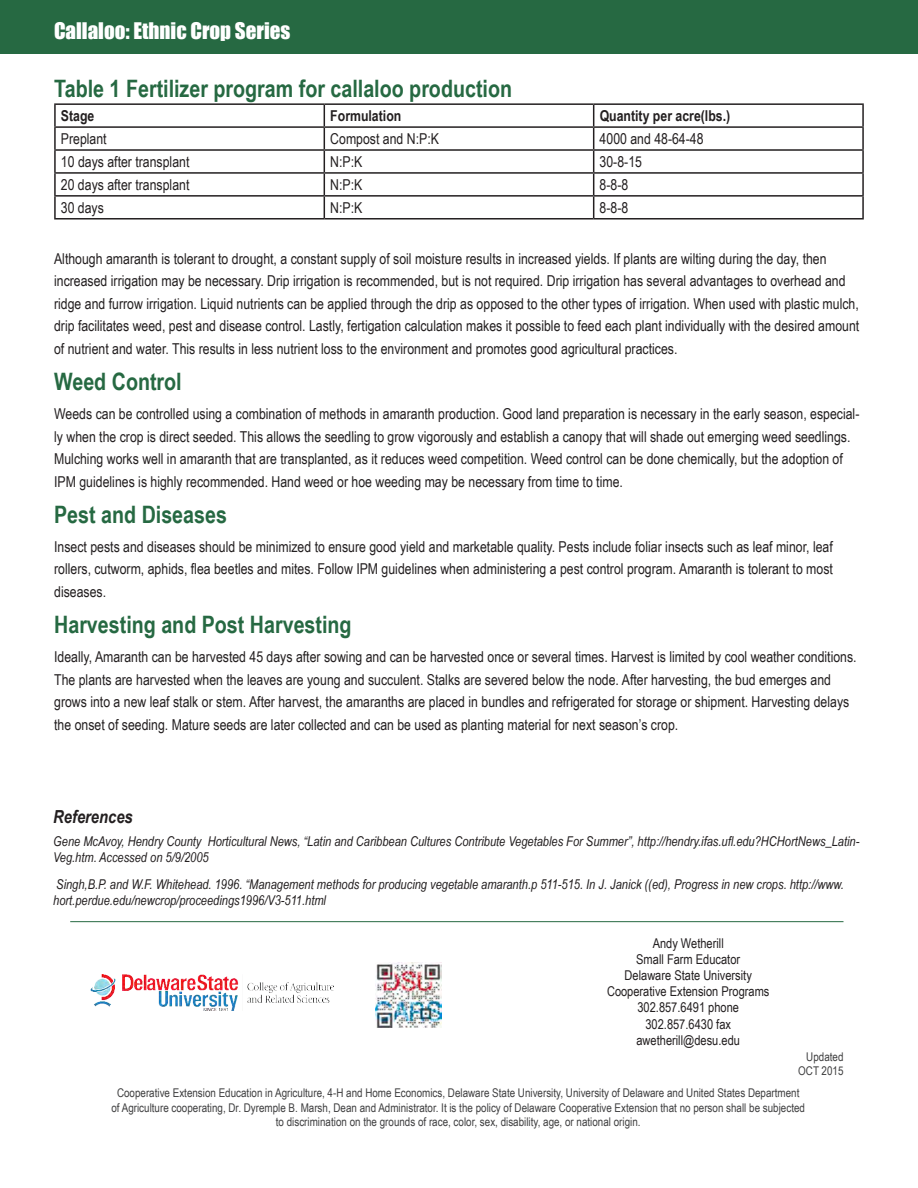
<style>
.page{position:relative;width:918px;height:1188px;background:#fff}
.page>*{position:absolute;margin:0;border:0;box-sizing:border-box;transform-origin:0 0}
.t1{font:700 24px "Arial Narrow";color:#266942}
.t2{font:21px "Impact";color:#fff}
.t3{font:italic 700 18px "Arial Narrow";color:#231f20}
.t4{font:15px/22.5px "Arial Narrow";color:#231f20}
.t5{font:700 15px "Arial Narrow";color:#231f20}
.t6{font:italic 13.5px/16.2px "Arial Narrow";color:#231f20}
.t7{font:13.5px "Arial Narrow";color:#231f20}
.t8{font:12px/14.4px "Arial Narrow";color:#3e3e3f;text-align:right}
</style>
<div class="page">
<img style="left:91px;top:974px;width:243px;height:36px">
<img style="left:376px;top:962px;width:65px;height:65px">
<hr style="left:70px;top:921px;width:774px;height:1px;background:#266942">
<div style="left:0;top:0;width:918px;height:54px;background:#266942"></div>
<hr style="left:54px;top:103px;width:270px;height:2px;background:#231f20">
<hr style="left:54px;top:105px;width:2px;height:21px;background:#231f20">
<hr style="left:324px;top:103px;width:270px;height:2px;background:#231f20">
<hr style="left:594px;top:103px;width:270px;height:2px;background:#231f20">
<hr style="left:862px;top:105px;width:2px;height:21px;background:#231f20">
<hr style="left:54px;top:126px;width:270px;height:2px;background:#231f20">
<hr style="left:54px;top:128px;width:2px;height:21px;background:#231f20">
<hr style="left:324px;top:126px;width:270px;height:2px;background:#231f20">
<hr style="left:594px;top:126px;width:270px;height:2px;background:#231f20">
<hr style="left:862px;top:128px;width:2px;height:21px;background:#231f20">
<hr style="left:54px;top:149px;width:270px;height:2px;background:#231f20">
<hr style="left:54px;top:151px;width:2px;height:21px;background:#231f20">
<hr style="left:324px;top:149px;width:270px;height:2px;background:#231f20">
<hr style="left:594px;top:149px;width:270px;height:2px;background:#231f20">
<hr style="left:862px;top:151px;width:2px;height:21px;background:#231f20">
<hr style="left:54px;top:172px;width:270px;height:2px;background:#231f20">
<hr style="left:54px;top:174px;width:2px;height:21px;background:#231f20">
<hr style="left:324px;top:172px;width:270px;height:2px;background:#231f20">
<hr style="left:594px;top:172px;width:270px;height:2px;background:#231f20">
<hr style="left:862px;top:174px;width:2px;height:21px;background:#231f20">
<hr style="left:54px;top:195px;width:270px;height:2px;background:#231f20">
<hr style="left:54px;top:197px;width:2px;height:21px;background:#231f20">
<hr style="left:324px;top:195px;width:270px;height:2px;background:#231f20">
<svg style="left:324px;top:105px;width:1px;height:113px"></svg>
<hr style="left:594px;top:195px;width:270px;height:2px;background:#231f20">
<svg style="left:593px;top:105px;width:1px;height:113px"></svg>
<hr style="left:862px;top:197px;width:2px;height:21px;background:#231f20">
<hr style="left:54px;top:218px;width:270px;height:2px;background:#231f20">
<hr style="left:324px;top:218px;width:270px;height:2px;background:#231f20">
<hr style="left:594px;top:218px;width:270px;height:2px;background:#231f20">
<p class="t2" style="left:54px;top:14px;width:238px">Callaloo: Ethnic Crop Series</p>
<p class="t1" style="left:54px;top:71px;width:459px">Table 1 Fertilizer program for callaloo production</p>
<p class="t5" style="left:61px;top:104px;width:35px">Stage</p>
<p class="t5" style="left:330px;top:104px;width:73px">Formulation</p>
<p class="t5" style="left:600px;top:104px;width:132px">Quantity per acre(lbs.)</p>
<p class="t4" style="left:61px;top:127px;width:47px">Preplant</p>
<p class="t4" style="left:330px;top:127px;width:110px">Compost and N:P:K</p>
<p class="t4" style="left:600px;top:127px;width:105px">4000 and 48-64-48</p>
<p class="t4" style="left:61px;top:150px;width:130px">10 days after transplant</p>
<p class="t4" style="left:330px;top:150px;width:34px">N:P:K</p>
<p class="t4" style="left:600px;top:150px;width:44px">30-8-15</p>
<p class="t4" style="left:61px;top:173px;width:130px">20 days after transplant</p>
<p class="t4" style="left:330px;top:173px;width:34px">N:P:K</p>
<p class="t4" style="left:600px;top:173px;width:30px">8-8-8</p>
<p class="t4" style="left:61px;top:196px;width:45px">30 days</p>
<p class="t4" style="left:330px;top:196px;width:34px">N:P:K</p>
<p class="t4" style="left:600px;top:196px;width:30px">8-8-8</p>
<p class="t4" style="left:54px;top:247px;width:807px">Although amaranth is tolerant to drought, a constant supply of soil moisture results in increased yields. If plants are wilting during the day, then increased irrigation may be necessary. Drip irrigation is recommended, but is not required. Drip irrigation has several advantages to overhead and ridge and furrow irrigation. Liquid nutrients can be applied through the drip as opposed to the other types of irrigation. When used with plastic mulch, drip facilitates weed, pest and disease control. Lastly, fertigation calculation makes it possible to feed each plant individually with the desired amount of nutrient and water. This results in less nutrient loss to the environment and promotes good agricultural practices.</p>
<p class="t1" style="left:54px;top:363px;width:129px">Weed Control</p>
<p class="t4" style="left:54px;top:402px;width:807px">Weeds can be controlled using a combination of methods in amaranth production. Good land preparation is necessary in the early season, especial&shy;ly when the crop is direct seeded. This allows the seedling to grow vigorously and establish a canopy that will shade out emerging weed seedlings.<br>Mulching works well in amaranth that are transplanted, as it reduces weed competition. Weed control can be done chemically, but the adoption of IPM guidelines is highly recommended. Hand weed or hoe weeding may be necessary from time to time.</p>
<p class="t1" style="left:54px;top:496px;width:174px">Pest and Diseases</p>
<p class="t4" style="left:54px;top:535px;width:780px;text-align:justify">Insect pests and diseases should be minimized to ensure good yield and marketable quality. Pests include foliar insects such as leaf minor, leaf rollers, cutworm, aphids, flea beetles and mites. Follow IPM guidelines when administering a pest control program. Amaranth is tolerant to most diseases.</p>
<p class="t1" style="left:54px;top:606px;width:299px">Harvesting and Post Harvesting</p>
<p class="t4" style="left:54px;top:645px;width:804px">Ideally, Amaranth can be harvested 45 days after sowing and can be harvested once or several times. Harvest is limited by cool weather conditions.<br>The plants are harvested when the leaves are young and succulent. Stalks are severed below the node. After harvesting, the bud emerges and grows into a new leaf stalk or stem. After harvest, the amaranths are placed in bundles and refrigerated for storage or shipment. Harvesting delays the onset of seeding. Mature seeds are later collected and can be used as planting material for next season’s crop.</p>
<p class="t3" style="left:53px;top:803px;width:81px">References</p>
<p class="t6" style="left:53px;top:833px;width:808px">Gene McAvoy, Hendry County Horticultural News, “Latin and Caribbean Cultures Contribute Vegetables For Summer”, http://hendry.ifas.ufl.edu?HCHortNews_Latin-<br>Veg.htm. Accessed on 5/9/2005</p>
<p class="t6" style="left:53px;top:876px;width:792px">Singh,B.P. and W.F. Whitehead. 1996. “Management methods for producing vegetable amaranth.p 511-515. In J. Janick ((ed), Progress in new crops. http://www. hort.perdue.edu/newcrop/proceedings1996/V3-511.html</p>
<p class="t7" style="left:653px;top:933px;width:73px">Andy Wetherill</p>
<p class="t7" style="left:636px;top:949px;width:105px">Small Farm Educator</p>
<p class="t7" style="left:625px;top:965px;width:129px">Delaware State University</p>
<p class="t7" style="left:607px;top:981px;width:164px">Cooperative Extension Programs</p>
<p class="t7" style="left:637px;top:998px;width:103px">302.857.6491 phone</p>
<p class="t7" style="left:645px;top:1014px;width:87px">302.857.6430 fax</p>
<p class="t7" style="left:636px;top:1030px;width:105px">awetherill@desu.edu</p>
<p class="t8" style="left:798px;top:1049px;width:47px">Updated<br>OCT 2015</p>
<p class="t8" style="left:117px;top:1086px;width:684px">Cooperative Extension Education in Agriculture, 4-H and Home Economics, Delaware State University, University of Delaware and United States Department</p>
<p class="t8" style="left:111px;top:1100px;width:695px">of Agriculture cooperating, Dr. Dyremple B. Marsh, Dean and Administrator. It is the policy of Delaware Cooperative Extension that no person shall be subjected</p>
<p class="t8" style="left:276px;top:1114px;width:366px">to discrimination on the grounds of race, color, sex, disability, age, or national origin.</p>
</div>
